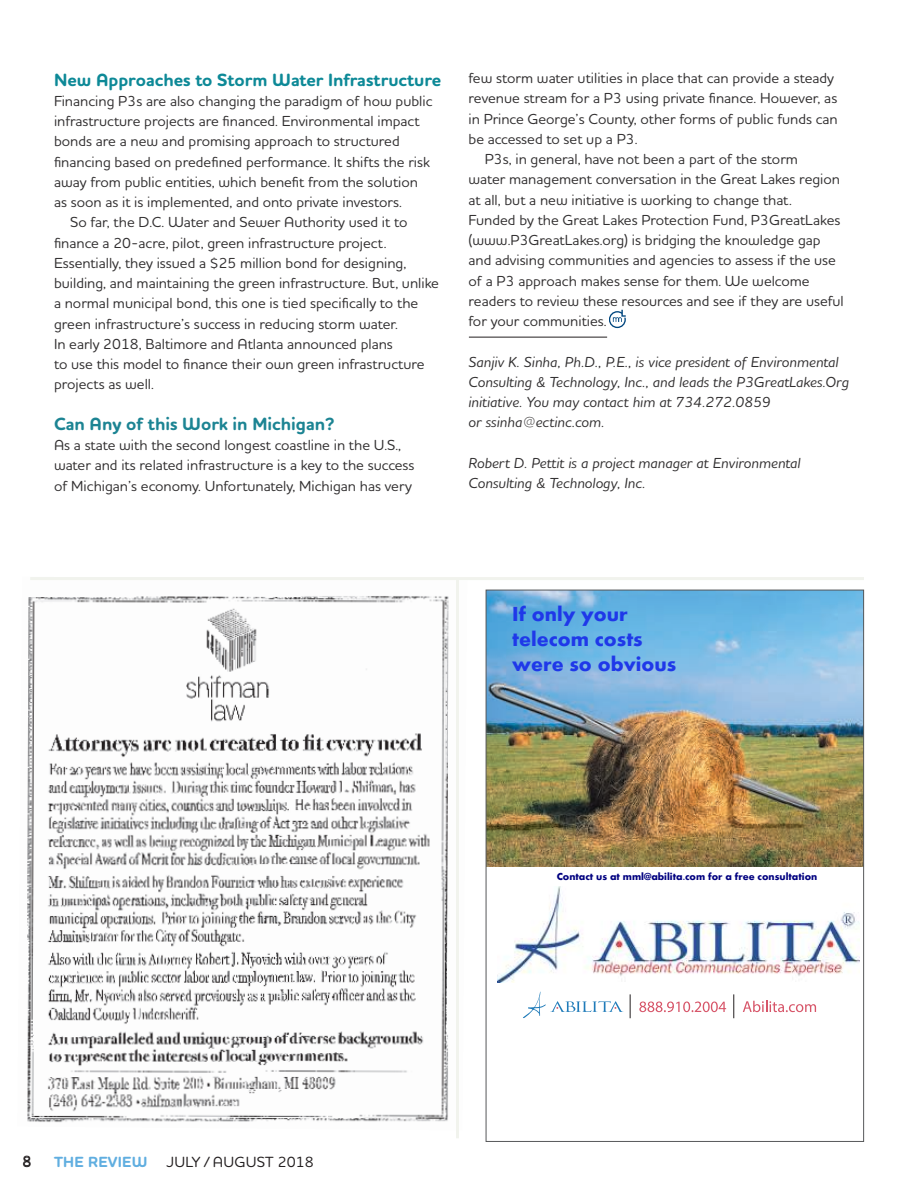
<style>
.page{position:relative;width:918px;height:1188px;background:#fff}
.page>*{position:absolute;margin:0;border:0;box-sizing:border-box;transform-origin:0 0}
.t1{font:700 21px/25px "Aharoni";color:#1f38e9}
.t2{font:700 18px "Houschka Rounded Alt";color:#0d8997}
.t3{font:700 18px "Houschka Rounded Alt";color:#1c8493}
.t4{font:500 15px "Houschka Rounded Alt";letter-spacing:.015em;color:#231f20}
.t5{font:700 15px "Houschka Rounded Alt";letter-spacing:.015em;color:#60aee0}
.t6{font:500 14.85px/20.2px "Houschka Rounded Alt";color:#312f30}
.t7{font:italic 500 14.85px/20.2px "Houschka Rounded Alt";color:#312f30}
.t8{font:700 10.5px "Aharoni";color:#000080}
</style>
<div class="page">
<img style="left:488px;top:592px;width:374px;height:274px">
<svg style="left:639px;top:1002px;width:87px;height:10px"></svg>
<svg style="left:523px;top:991px;width:100px;height:27px"></svg>
<svg style="left:630px;top:994px;width:1px;height:24px"></svg>
<svg style="left:743px;top:1001px;width:73px;height:11px"></svg>
<svg style="left:734px;top:994px;width:1px;height:24px"></svg>
<img style="left:497px;top:887px;width:363px;height:96px">
<img style="left:27px;top:596px;width:422px;height:527px">
<hr style="left:456px;top:580px;width:3px;height:558px;background:#f1f3ed">
<hr style="left:30px;top:577px;width:834px;height:3px;background:#f1f3ed">
<svg style="left:609px;top:310px;width:17px;height:18px"></svg>
<hr style="left:469px;top:337px;width:138px;height:1px;background:#231f20">
<p class="t2" style="left:54px;top:72px;width:389px">New Approaches to Storm Water Infrastructure</p>
<p class="t6" style="left:54px;top:92px;width:380px">Financing P3s are also changing the paradigm of how public</p>
<p class="t6" style="left:54px;top:112px;width:367px">infrastructure projects are financed. Environmental impact</p>
<p class="t6" style="left:54px;top:132px;width:347px">bonds are a new and promising approach to structured</p>
<p class="t6" style="left:54px;top:153px;width:377px">financing based on predefined performance. It shifts the risk</p>
<p class="t6" style="left:54px;top:173px;width:366px">away from public entities, which benefit from the solution</p>
<p class="t6" style="left:54px;top:193px;width:349px">as soon as it is implemented, and onto private investors.</p>
<p class="t6" style="left:70px;top:213px;width:339px">So far, the D.C. Water and Sewer Authority used it to</p>
<p class="t6" style="left:54px;top:234px;width:334px">finance a 20-acre, pilot, green infrastructure project.</p>
<p class="t6" style="left:54px;top:254px;width:354px">Essentially, they issued a $25 million bond for designing,</p>
<p class="t6" style="left:54px;top:274px;width:386px">building, and maintaining the green infrastructure. But, unlike</p>
<p class="t6" style="left:54px;top:294px;width:366px">a normal municipal bond, this one is tied specifically to the</p>
<p class="t6" style="left:54px;top:315px;width:345px">green infrastructure’s success in reducing storm water.</p>
<p class="t6" style="left:54px;top:335px;width:340px">In early 2018, Baltimore and Atlanta announced plans</p>
<p class="t6" style="left:54px;top:355px;width:372px">to use this model to finance their own green infrastructure</p>
<p class="t6" style="left:54px;top:375px;width:101px">projects as well.</p>
<p class="t3" style="left:54px;top:417px;width:282px">Can Any of this Work in Michigan?</p>
<p class="t6" style="left:54px;top:436px;width:362px">As a state with the second longest coastline in the U.S., water and its related infrastructure is a key to the success of Michigan’s economy. Unfortunately, Michigan has very</p>
<p class="t6" style="left:469px;top:69px;width:367px">few storm water utilities in place that can provide a steady</p>
<p class="t6" style="left:469px;top:89px;width:370px">revenue stream for a P3 using private finance. However, as</p>
<p class="t6" style="left:469px;top:110px;width:371px">in Prince George’s County, other forms of public funds can</p>
<p class="t6" style="left:469px;top:130px;width:170px">be accessed to set up a P3.</p>
<p class="t6" style="left:485px;top:150px;width:315px">P3s, in general, have not been a part of the storm</p>
<p class="t6" style="left:469px;top:170px;width:373px">water management conversation in the Great Lakes region</p>
<p class="t6" style="left:469px;top:191px;width:325px">at all, but a new initiative is working to change that.</p>
<p class="t6" style="left:469px;top:211px;width:373px">Funded by the Great Lakes Protection Fund, P3GreatLakes</p>
<p class="t6" style="left:469px;top:231px;width:354px">(www.P3GreatLakes.org) is bridging the knowledge gap</p>
<p class="t6" style="left:469px;top:251px;width:369px">and advising communities and agencies to assess if the use</p>
<p class="t6" style="left:469px;top:272px;width:343px">of a P3 approach makes sense for them. We welcome</p>
<p class="t6" style="left:469px;top:292px;width:377px">readers to review these resources and see if they are useful</p>
<p class="t6" style="left:469px;top:312px;width:139px">for your communities.</p>
<p class="t7" style="left:469px;top:353px;width:382px">Sanjiv K. Sinha, Ph.D., P.E., is vice president of Environmental Consulting &amp; Technology, Inc., and leads the P3GreatLakes.Org initiative. You may contact him at 734.272.0859<br>or ssinha@ectinc.com.</p>
<p class="t7" style="left:469px;top:454px;width:334px">Robert D. Pettit is a project manager at Environmental<br>Consulting &amp; Technology, Inc.</p>
<h1 class="t1" style="left:512px;top:601px;width:165px">If only your telecom costs were so obvious</h1>
<p class="t8" style="left:557px;top:870px;width:262px">Contact us at mml@abilita.com for a free consultation</p>
<p class="t4" style="left:22px;top:1155px;width:10px">8</p>
<p class="t5" style="left:54px;top:1156px;width:95px">THE REVIEW</p>
<p class="t4" style="left:167px;top:1155px;width:149px">JULY / AUGUST 2018</p>
</div>
